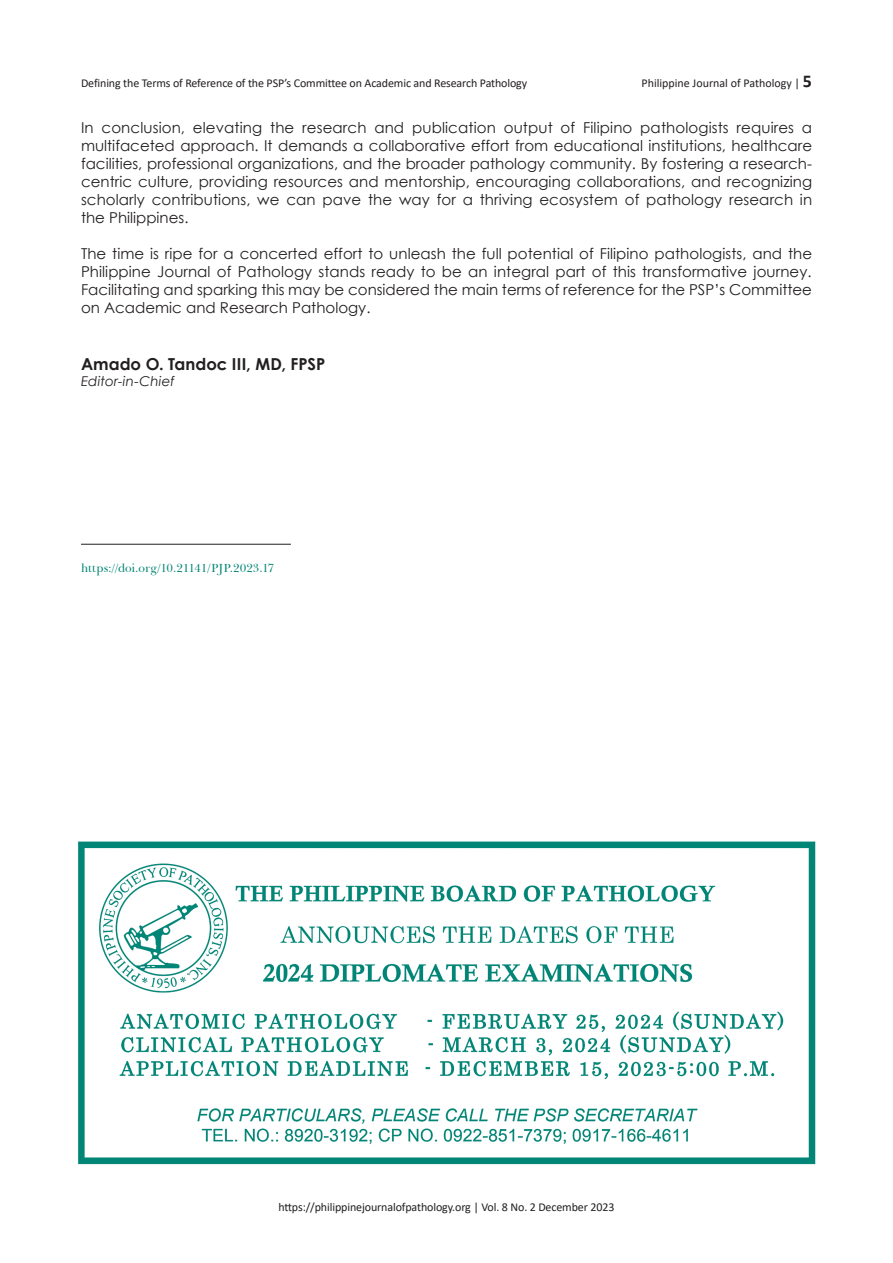
<style>
.page{position:relative;width:893px;height:1263px;background:#fff}
.page>*{position:absolute;margin:0;border:0;box-sizing:border-box;transform-origin:0 0}
.t1{font:700 16.5px "Century Gothic";letter-spacing:.005em;color:#231f20}
.t2{font:15px/18px "Century Gothic";color:#231f20;text-align:justify}
.t3{font:italic 13.5px "Century Gothic";letter-spacing:.01em;color:#231f20}
.t4{font:12px "Calibri";letter-spacing:-.01em;color:#231f20}
.t5{font:12px "Baskerville BT";letter-spacing:-.005em;color:#008575}
.s1{font-weight:700;font-size:18px}
</style>
<div class="page">
<hr style="left:81px;top:544px;width:210px;height:1px;background:#231f20">
<img style="left:78px;top:841px;width:738px;height:324px">
<p class="t4" style="left:81px;top:75px;width:448px">Defining the Terms of Reference of the PSP’s Committee on Academic and Research Pathology</p>
<p class="t4" style="left:641px;top:75px;width:172px">Philippine Journal of Pathology | <span class="s1">5</span></p>
<p class="t2" style="left:81px;top:118px;width:733px">In conclusion, elevating the research and publication output of Filipino pathologists requires a multifaceted approach. It demands a collaborative effort from educational institutions, healthcare facilities, professional organizations, and the broader pathology community. By fostering a research&shy;centric culture, providing resources and mentorship, encouraging collaborations, and recognizing scholarly contributions, we can pave the way for a thriving ecosystem of pathology research in the Philippines.</p>
<p class="t2" style="left:81px;top:244px;width:733px">The time is ripe for a concerted effort to unleash the full potential of Filipino pathologists, and the Philippine Journal of Pathology stands ready to be an integral part of this transformative journey.<br>Facilitating and sparking this may be considered the main terms of reference for the PSP’s Committee on Academic and Research Pathology.</p>
<p class="t1" style="left:81px;top:351px;width:246px">Amado O. Tandoc III, MD, FPSP</p>
<p class="t3" style="left:81px;top:372px;width:95px">Editor-in-Chief</p>
<p class="t5" style="left:81px;top:560px;width:195px">https://doi.org/10.21141/PJP.2023.17</p>
<p class="t4" style="left:278px;top:1198px;width:338px">https://philippinejournalofpathology.org | Vol. 8 No. 2 December 2023</p>
</div>
